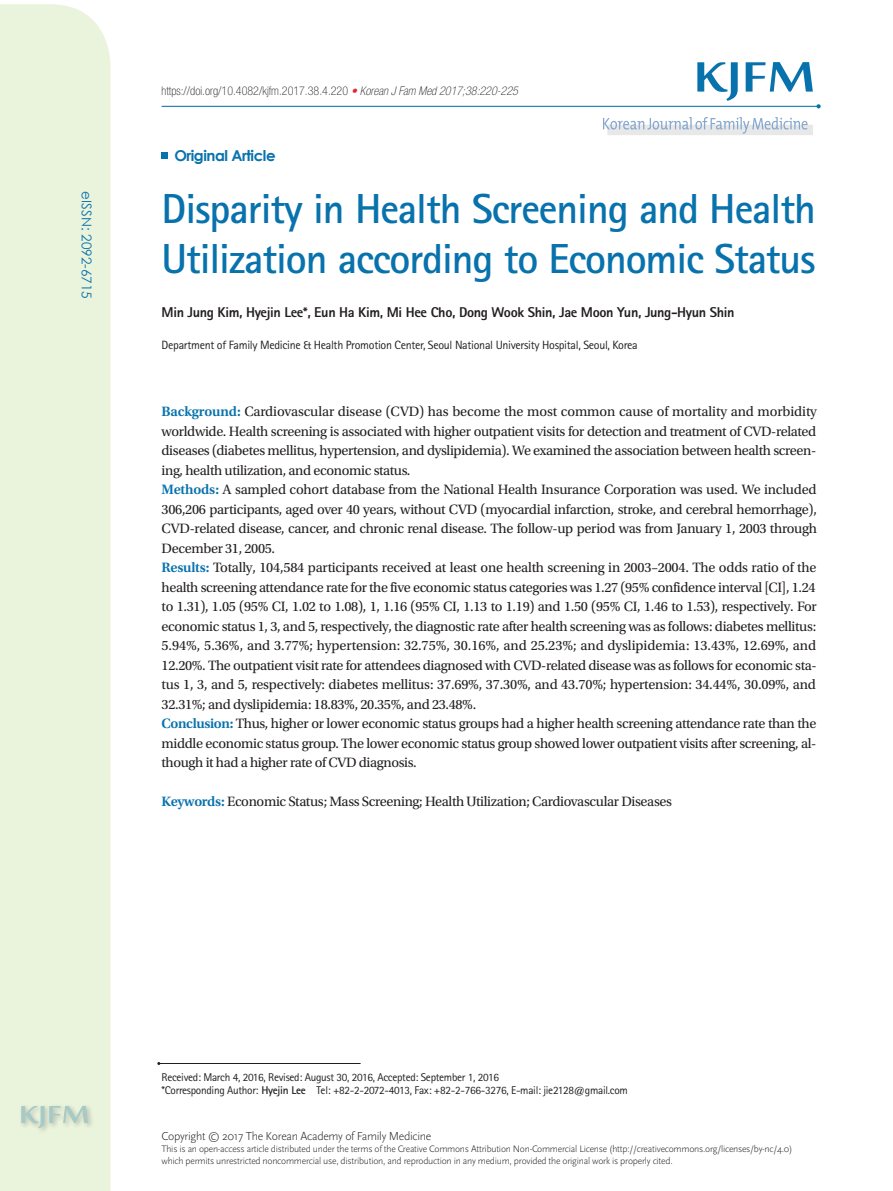
<style>
.page{position:relative;width:893px;height:1191px;background:#fff}
.page>*{position:absolute;margin:0;border:0;box-sizing:border-box;transform-origin:0 0}
.t1{font:700 42px/50.4px "Rotis Sans Serif Std";letter-spacing:-.025em;color:#0872ad}
.t2{font:700 15px "Century Gothic";letter-spacing:-.03em;color:#0872ad}
.t3{font:14.25px/19.5px "Utopia Std";letter-spacing:-.025em;color:#231f20}
.t4{font:800 14.25px "Rotis Sans Serif Std";letter-spacing:-.025em;color:#231f20}
.t5{font:13.5px "Century Gothic";color:#0872ad}
.t6{font:12px "Rotis Sans Serif Std";letter-spacing:-.025em;color:#231f20}
.t7{font:100 condensed 12px "Helvetica Neue LT Std";color:#231f20}
.t8{font:300 12px "Scala Sans";letter-spacing:-.025em;color:#231f20}
.t9{font:11.25px/13.5px "Rotis Sans Serif Std";letter-spacing:-.025em;color:#231f20}
.t10{font:300 9.75px/11.7px "Scala Sans";letter-spacing:-.025em;color:#231f20}
.s1{font-style:italic;color:#e02a30}
.s2{font-style:italic}
.s3{font-weight:600;color:#0872ad}
.s4{font-weight:700}
</style>
<div class="page">
<div style="left:0;top:4px;width:111px;height:1187px;background:#eaf3dc"></div>
<hr style="left:162px;top:106px;width:657px;height:1px;background:#0872ad">
<svg style="left:697px;top:62px;width:124px;height:46px"></svg>
<div style="left:607px;top:125px;width:206px;height:10px;background:#e8e8e9"></div>
<svg style="left:603px;top:117px;width:204px;height:17px"></svg>
<div style="left:19px;top:1103px;width:76px;height:31px;background:#231f20;opacity:.75"></div>
<svg style="left:21px;top:1106px;width:67px;height:22px"></svg>
<hr style="left:159px;top:1063px;width:202px;height:1px;background:#231f20">
<div style="left:162px;top:152px;width:6px;height:7px;background:#0872ad"></div>
<p class="t5" style="left:96px;top:191px;width:109px;rotate:90deg">eISSN: 2092-6715</p>
<p class="t7" style="left:162px;top:84px;width:358px">https://doi.org/10.4082/kjfm.2017.38.4.220 <span class="s1">•</span> <span class="s2">Korean J Fam Med 2017;38:220-225</span></p>
<p class="t2" style="left:174px;top:144px;width:103px">Original Article</p>
<h1 class="t1" style="left:162px;top:182px;width:656px">Disparity in Health Screening and Health<br>Utilization according to Economic Status</h1>
<p class="t4" style="left:162px;top:303px;width:574px">Min Jung Kim, Hyejin Lee*, Eun Ha Kim, Mi Hee Cho, Dong Wook Shin, Jae Moon Yun, Jung-Hyun Shin</p>
<p class="t6" style="left:162px;top:338px;width:478px">Department of Family Medicine &amp; Health Promotion Center, Seoul National University Hospital, Seoul, Korea</p>
<p class="t3" style="left:162px;top:402px;width:657px"><span class="s3">Background:</span> Cardiovascular disease (CVD) has become the most common cause of mortality and morbidity worldwide. Health screening is associated with higher outpatient visits for detection and treatment of CVD-related diseases (diabetes mellitus, hypertension, and dyslipidemia). We examined the association between health screen&shy;ing, health utilization, and economic status.<br><span class="s3">Methods:</span> A sampled cohort database from the National Health Insurance Corporation was used. We included 306,206 participants, aged over 40 years, without CVD (myocardial infarction, stroke, and cerebral hemorrhage), CVD-related disease, cancer, and chronic renal disease. The follow-up period was from January 1, 2003 through December 31, 2005.<br><span class="s3">Results:</span> Totally, 104,584 participants received at least one health screening in 2003–2004. The odds ratio of the health screening attendance rate for the five economic status categories was 1.27 (95% confidence interval [CI], 1.24 to 1.31), 1.05 (95% CI, 1.02 to 1.08), 1, 1.16 (95% CI, 1.13 to 1.19) and 1.50 (95% CI, 1.46 to 1.53), respectively. For economic status 1, 3, and 5, respectively, the diagnostic rate after health screening was as follows: diabetes mellitus:<br>5.94%, 5.36%, and 3.77%; hypertension: 32.75%, 30.16%, and 25.23%; and dyslipidemia: 13.43%, 12.69%, and 12.20%. The outpatient visit rate for attendees diagnosed with CVD-related disease was as follows for economic sta&shy;tus 1, 3, and 5, respectively: diabetes mellitus: 37.69%, 37.30%, and 43.70%; hypertension: 34.44%, 30.09%, and 32.31%; and dyslipidemia: 18.83%, 20.35%, and 23.48%.<br><span class="s3">Conclusion:</span> Thus, higher or lower economic status groups had a higher health screening attendance rate than the middle economic status group. The lower economic status group showed lower outpatient visits after screening, al&shy;though it had a higher rate of CVD diagnosis.</p>
<p class="t3" style="left:162px;top:792px;width:512px"><span class="s3">Keywords:</span> Economic Status; Mass Screening; Health Utilization; Cardiovascular Diseases</p>
<p class="t9" style="left:162px;top:1070px;width:468px">Received: March 4, 2016, Revised: August 30, 2016, Accepted: September 1, 2016<br>*Corresponding Author: <span class="s4">Hyejin Lee</span> Tel: +82-2-2072-4013, Fax: +82-2-766-3276, E-mail: jie2128@gmail.com</p>
<p class="t8" style="left:162px;top:1129px;width:271px">Copyright © 2017 The Korean Academy of Family Medicine</p>
<p class="t10" style="left:162px;top:1143px;width:632px">This is an open-access article distributed under the terms of the Creative Commons Attribution Non-Commercial License (http://creativecommons.org/licenses/by-nc/4.0) which permits unrestricted noncommercial use, distribution, and reproduction in any medium, provided the original work is properly cited.</p>
</div>
